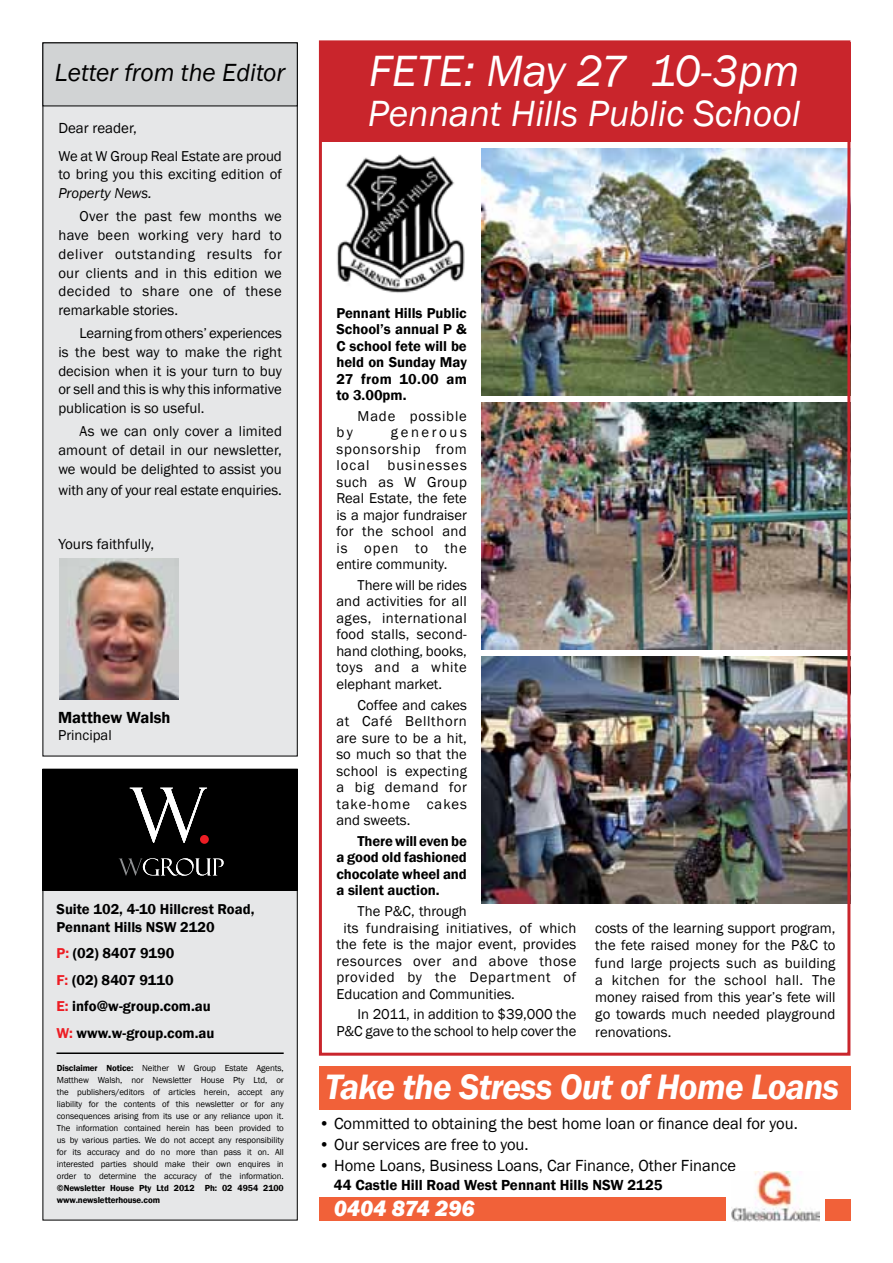
<style>
.page{position:relative;width:893px;height:1263px;background:#fff}
.page>*{position:absolute;margin:0;border:0;box-sizing:border-box;transform-origin:0 0}
.t1{font:italic 45px "Franklin Gothic";color:#fff}
.t2{font:italic 37.5px "Franklin Gothic";color:#fff}
.t3{font:italic 600 36.3px "Franklin Gothic";letter-spacing:-.02em;color:#fff}
.t4{font:italic 25.5px "Franklin Gothic";color:#000}
.t5{font:italic 800 22.5px "Franklin Gothic";letter-spacing:-.005em;color:#fff}
.t6{font:16.5px "Franklin Gothic";color:#000}
.t7{font:600 16.5px "Franklin Gothic";color:#000}
.t8{font:600 15px "Franklin Gothic";color:#000}
.t9{font:15px "Franklin Gothic";color:#000}
.t10{font:14.7px/16.5px "Franklin Gothic";color:#000;text-align:justify}
.t11{font:600 14.7px/16.5px "Franklin Gothic";color:#000}
.t12{font:14.7px "Franklin Gothic";letter-spacing:.02em;color:#000}
.t13{font:14.7px "Franklin Gothic";letter-spacing:.04em;color:#000}
.t14{font:14.7px "Franklin Gothic";letter-spacing:.05em;color:#000}
.t15{font:italic 14.7px "Franklin Gothic";color:#000}
.t16{font:14.7px "Franklin Gothic";letter-spacing:.055em;color:#000}
.t17{font:9px/12px "Franklin Gothic";letter-spacing:-.01em;color:#000;text-align:justify}
.t18{font:600 9px/12px "Franklin Gothic";letter-spacing:-.01em;color:#000}
.s1{color:#ed1d24}
.s2{font-weight:600}
</style>
<div class="page">
<div style="left:43px;top:43px;width:255px;height:713px;background:#e6e7e8;border:1px solid #000"></div>
<div style="left:43px;top:43px;width:255px;height:63px;background:#d1d3d4"></div>
<div style="left:43px;top:769px;width:255px;height:451px;background:#e6e7e8;border:1px solid #000"></div>
<hr style="left:56px;top:1052px;width:228px;height:2px;background:#000">
<div style="left:43px;top:769px;width:255px;height:122px;background:#000"></div>
<img style="left:60px;top:559px;width:119px;height:141px">
<img style="left:130px;top:788px;width:77px;height:55px">
<div style="left:200px;top:835px;width:9px;height:9px;background:#ed1d24;border-radius:50%"></div>
<svg style="left:119px;top:858px;width:105px;height:18px"></svg>
<div style="left:319px;top:1067px;width:531px;height:43px;background:#f16139"></div>
<div style="left:319px;top:1197px;width:406px;height:23px;background:#f16139"></div>
<div style="left:825px;top:1199px;width:25px;height:21px;background:#f16139"></div>
<img style="left:731px;top:1172px;width:89px;height:49px">
<img style="left:337px;top:154px;width:128px;height:139px">
<div style="left:319px;top:43px;width:531px;height:99px;background:#c9252c"></div>
<img style="left:482px;top:403px;width:364px;height:246px">
<img style="left:482px;top:149px;width:364px;height:246px">
<img style="left:482px;top:657px;width:364px;height:247px">
<div style="left:319px;top:40px;width:531px;height:1016px;border:3px solid #c9252c"></div>
<h3 class="t4" style="left:55px;top:57px;width:232px">Letter from the Editor</h3>
<p class="t9" style="left:58px;top:119px;width:80px">Dear reader,</p>
<p class="t10" style="left:58px;top:147px;width:225px;line-height:18.8px">We at W Group Real Estate are proud to bring you this exciting edition of</p>
<p class="t15" style="left:58px;top:184px;width:95px">Property News.</p>
<p class="t10" style="left:58px;top:207px;width:225px;line-height:18.8px;text-indent:21px">Over the past few months we have been working very hard to deliver outstanding results for our clients and in this edition we decided to share one of these remarkable stories.</p>
<p class="t10" style="left:58px;top:324px;width:225px;line-height:18.8px;text-indent:21px">Learning from others’ experiences is the best way to make the right decision when it is your turn to buy or sell and this is why this informative publication is so useful.</p>
<p class="t10" style="left:58px;top:422px;width:225px;line-height:18.8px;text-indent:21px">As we can only cover a limited amount of detail in our newsletter, we would be delighted to assist you</p>
<p class="t10" style="left:58px;top:482px;width:225px">with any of your real estate enquiries.</p>
<p class="t9" style="left:58px;top:535px;width:97px">Yours faithfully,</p>
<p class="t7" style="left:58px;top:707px;width:114px">Matthew Walsh</p>
<p class="t10" style="left:58px;top:727px;width:55px">Principal</p>
<p class="t11" style="left:56px;top:900px;width:200px;line-height:18px">Suite 102, 4-10 Hillcrest Road,<br>Pennant Hills NSW 2120</p>
<p class="t11" style="left:56px;top:940px;width:159px;line-height:26.5px"><span class="s1">P:</span> (02) 8407 9190<br><span class="s1">F:</span> (02) 8407 9110<br><span class="s1">E:</span> info@w-group.com.au<br><span class="s1">W:</span> www.w-group.com.au</p>
<p class="t17" style="left:57px;top:1062px;width:228px"><span class="s2">Disclaimer Notice:</span> Neither W Group Estate Agents, Matthew Walsh, nor Newsletter House Pty Ltd, or the publishers/editors of articles herein, accept any liability for the contents of this newsletter or for any consequences arising from its use or any reliance upon it.<br>The information contained herein has been provided to us by various parties. We do not accept any responsibility for its accuracy and do no more than pass it on. All interested parties should make their own enquires in order to determine the accuracy of the information.</p>
<p class="t18" style="left:57px;top:1182px;width:228px">©Newsletter House Pty Ltd 2012 Ph: 02 4954 2100 www.newsletterhouse.com</p>
<h1 class="t1" style="left:369px;top:43px;width:432px">FETE: May 27 10-3pm</h1>
<h2 class="t2" style="left:368px;top:90px;width:434px">Pennant Hills Public School</h2>
<p class="t11" style="left:336px;top:305px;width:132px;text-align:justify">Pennant Hills Public School’s annual P &amp; C school fete will be held on Sunday May 27 from 10.00 am to 3.00pm.</p>
<p class="t16" style="left:358px;top:407px;width:111px">Made possible</p>
<p class="t10" style="left:336px;top:424px;width:18px">by</p>
<p class="t10" style="left:336px;top:424px;width:132px;text-indent:54px">generous sponsorship from local businesses such as W Group Real Estate, the fete is a major fundraiser for the school and is open to the entire community.</p>
<p class="t10" style="left:336px;top:577px;width:132px;text-indent:21px">There will be rides and activities for all ages, international food stalls, second&shy;hand clothing, books, toys and a white elephant market.</p>
<p class="t10" style="left:336px;top:697px;width:132px;text-indent:21px">Coffee and cakes at Café Bellthorn are sure to be a hit, so much so that the school is expecting a big demand for take-home cakes and sweets.</p>
<p class="t11" style="left:336px;top:833px;width:132px;text-align:justify;text-indent:21px">There will even be a good old fashioned chocolate wheel and a silent auction.</p>
<p class="t10" style="left:358px;top:903px;width:111px">The P&amp;C, through</p>
<p class="t12" style="left:343px;top:919px;width:234px">its fundraising initiatives, of which</p>
<p class="t10" style="left:336px;top:936px;width:241px">the fete is the major event, provides</p>
<p class="t13" style="left:336px;top:952px;width:241px">resources over and above those</p>
<p class="t14" style="left:336px;top:968px;width:241px">provided by the Department of</p>
<p class="t10" style="left:336px;top:986px;width:180px">Education and Communities.</p>
<p class="t10" style="left:336px;top:1006px;width:242px;text-align:right">In 2011, in addition to $39,000 the<br>P&amp;C gave to the school to help cover the</p>
<p class="t10" style="left:595px;top:920px;width:242px;line-height:17.2px">costs of the learning support program, the fete raised money for the P&amp;C to fund large projects such as building a kitchen for the school hall. The money raised from this year’s fete will go towards much needed playground renovations.</p>
<h3 class="t3" style="left:325px;top:1063px;width:515px">Take the Stress Out of Home Loans</h3>
<p class="t6" style="left:319px;top:1114px;width:480px">• Committed to obtaining the best home loan or finance deal for you.</p>
<p class="t6" style="left:319px;top:1134px;width:211px">• Our services are free to you.</p>
<p class="t6" style="left:319px;top:1155px;width:419px">• Home Loans, Business Loans, Car Finance, Other Finance</p>
<p class="t8" style="left:334px;top:1175px;width:330px">44 Castle Hill Road West Pennant Hills NSW 2125</p>
<h3 class="t5" style="left:334px;top:1194px;width:142px">0404 874 296</h3>
</div>
